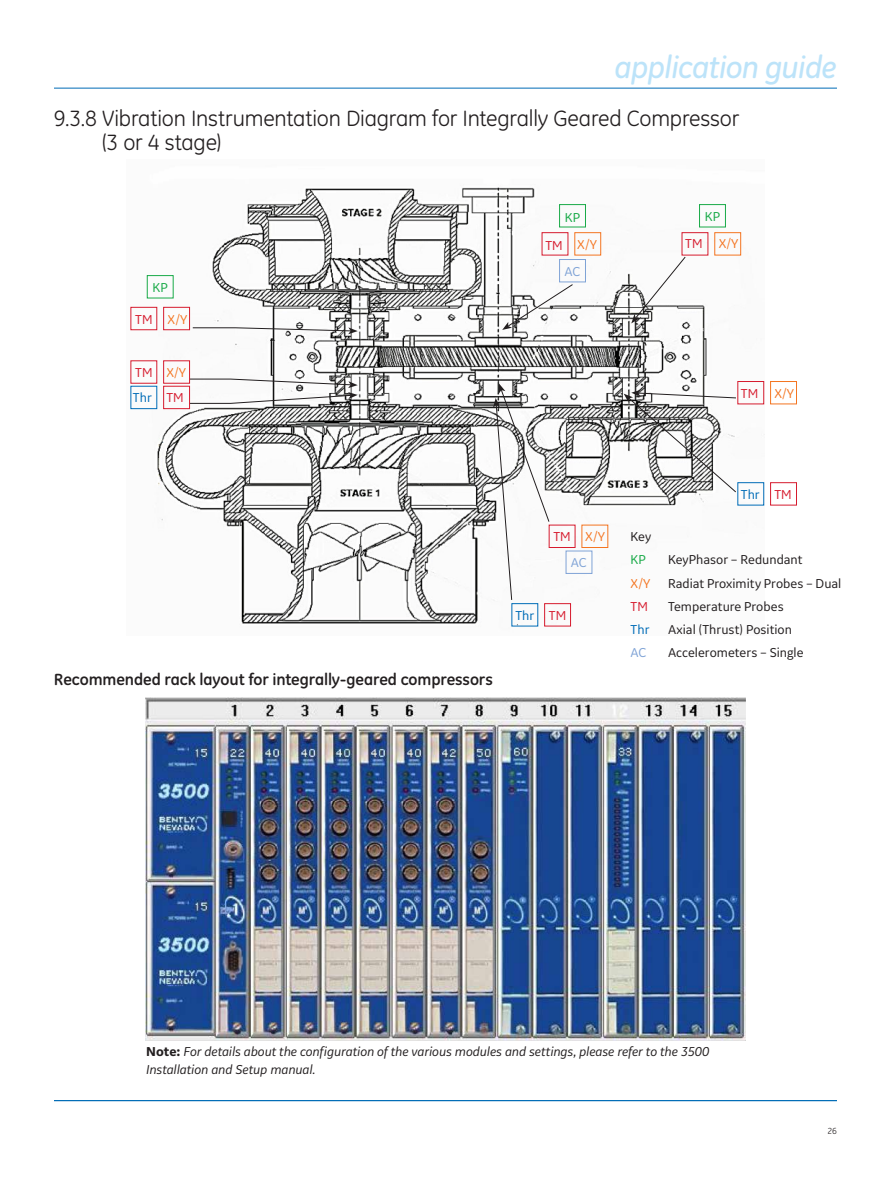
<style>
.page{position:relative;width:891px;height:1188px;background:#fff}
.page>*{position:absolute;margin:0;border:0;box-sizing:border-box;transform-origin:0 0}
.t1{font:italic 500 31.5px "GE Inspira";letter-spacing:-.025em;color:#bce3f9}
.t2{font:22.5px/24px "GE Inspira";letter-spacing:-.01em;color:#231f20}
.t3{font:700 16.5px "GE Inspira";letter-spacing:-.005em;color:#231f20}
.t4{font:italic 13.5px/18px "GE Inspira Sans";letter-spacing:-.005em;color:#231f20}
.t5{font:13.5px "GE Inspira Sans";color:#231f20}
.t6{font:13.5px "GE Inspira Sans";color:#f47521}
.t7{font:13.5px "GE Inspira Sans";letter-spacing:.005em;color:#d61b2e}
.t8{font:13.5px "GE Inspira Sans";color:#006cb7}
.t9{font:13.5px "GE Inspira Sans";letter-spacing:.005em;color:#19aa48}
.t10{font:13.5px "GE Inspira Sans";color:#7fa3d6}
.t11{font:9px "GE Inspira";color:#231f20}
.s1{font-weight:700;font-style:normal}
</style>
<div class="page">
<hr style="left:54px;top:88px;width:783px;height:1px;background:#006cb7">
<hr style="left:54px;top:1100px;width:783px;height:1px;background:#006cb7">
<img style="left:130px;top:187px;width:635px;height:440px">
<svg style="left:192px;top:327px;width:166px;height:7px"></svg>
<svg style="left:189px;top:378px;width:169px;height:26px"></svg>
<svg style="left:493px;top:383px;width:57px;height:218px"></svg>
<svg style="left:624px;top:390px;width:113px;height:103px"></svg>
<svg style="left:631px;top:256px;width:55px;height:67px"></svg>
<svg style="left:502px;top:284px;width:72px;height:46px"></svg>
<img style="left:145px;top:698px;width:601px;height:342px">
<div style="left:131px;top:307px;width:26px;height:23px;border:1px solid #d61b2e"></div>
<div style="left:131px;top:386px;width:26px;height:23px;border:1px solid #006cb7"></div>
<div style="left:512px;top:603px;width:26px;height:23px;border:1px solid #006cb7"></div>
<div style="left:738px;top:482px;width:26px;height:23px;border:1px solid #006cb7"></div>
<div style="left:738px;top:381px;width:26px;height:23px;border:1px solid #d61b2e"></div>
<div style="left:682px;top:232px;width:26px;height:23px;border:1px solid #d61b2e"></div>
<div style="left:542px;top:232px;width:26px;height:23px;border:1px solid #d61b2e"></div>
<div style="left:699px;top:204px;width:27px;height:23px;border:1px solid #19aa48"></div>
<div style="left:559px;top:204px;width:27px;height:23px;border:1px solid #19aa48"></div>
<div style="left:559px;top:259px;width:27px;height:23px;border:1px solid #7fa3d6"></div>
<div style="left:549px;top:525px;width:26px;height:23px;border:1px solid #d61b2e"></div>
<div style="left:566px;top:551px;width:26px;height:23px;border:1px solid #7fa3d6"></div>
<div style="left:147px;top:275px;width:26px;height:23px;border:1px solid #19aa48"></div>
<div style="left:163px;top:307px;width:27px;height:23px;border:1px solid #d61b2e"></div>
<div style="left:163px;top:361px;width:27px;height:22px;border:1px solid #d61b2e"></div>
<div style="left:163px;top:386px;width:27px;height:23px;border:1px solid #d61b2e"></div>
<div style="left:544px;top:603px;width:27px;height:23px;border:1px solid #d61b2e"></div>
<div style="left:770px;top:482px;width:27px;height:23px;border:1px solid #d61b2e"></div>
<div style="left:770px;top:381px;width:27px;height:23px;border:1px solid #f47521"></div>
<div style="left:715px;top:232px;width:26px;height:23px;border:1px solid #f47521"></div>
<div style="left:575px;top:232px;width:26px;height:23px;border:1px solid #f47521"></div>
<div style="left:582px;top:525px;width:26px;height:23px;border:1px solid #f47521"></div>
<h1 class="t1" style="left:614px;top:49px;width:224px">application guide</h1>
<h2 class="t2" style="left:102px;top:106px;width:639px;text-indent:-48px">9.3.8 Vibration Instrumentation Diagram for Integrally Geared Compressor (3 or 4 stage)</h2>
<p class="t9" style="left:565px;top:209px;width:17px">KP</p>
<p class="t9" style="left:705px;top:208px;width:17px">KP</p>
<p class="t9" style="left:153px;top:279px;width:17px">KP</p>
<p class="t7" style="left:135px;top:311px;width:19px">TM</p>
<p class="t6" style="left:168px;top:311px;width:21px">X/Y</p>
<p class="t7" style="left:135px;top:364px;width:19px">TM</p>
<p class="t8" style="left:133px;top:389px;width:20px">Thr</p>
<p class="t6" style="left:166px;top:364px;width:21px">X/Y</p>
<p class="t7" style="left:166px;top:389px;width:19px">TM</p>
<p class="t7" style="left:545px;top:237px;width:19px">TM</p>
<p class="t6" style="left:577px;top:236px;width:21px">X/Y</p>
<p class="t10" style="left:565px;top:263px;width:18px">AC</p>
<p class="t7" style="left:685px;top:235px;width:19px">TM</p>
<p class="t6" style="left:719px;top:235px;width:21px">X/Y</p>
<p class="t7" style="left:741px;top:385px;width:19px">TM</p>
<p class="t6" style="left:774px;top:385px;width:21px">X/Y</p>
<p class="t3" style="left:54px;top:669px;width:440px">Recommended rack layout for integrally-geared compressors</p>
<p class="t7" style="left:553px;top:528px;width:19px">TM</p>
<p class="t6" style="left:585px;top:528px;width:21px">X/Y</p>
<p class="t10" style="left:571px;top:554px;width:18px">AC</p>
<p class="t8" style="left:515px;top:607px;width:20px">Thr</p>
<p class="t7" style="left:549px;top:607px;width:19px">TM</p>
<p class="t8" style="left:741px;top:486px;width:20px">Thr</p>
<p class="t7" style="left:774px;top:486px;width:19px">TM</p>
<p class="t5" style="left:631px;top:528px;width:22px">Key</p>
<p class="t9" style="left:631px;top:551px;width:17px">KP</p>
<p class="t5" style="left:668px;top:551px;width:136px">KeyPhasor – Redundant</p>
<p class="t6" style="left:631px;top:575px;width:21px">X/Y</p>
<p class="t5" style="left:668px;top:575px;width:175px">Radiat Proximity Probes – Dual</p>
<p class="t7" style="left:631px;top:598px;width:19px">TM</p>
<p class="t5" style="left:668px;top:598px;width:117px">Temperature Probes</p>
<p class="t8" style="left:631px;top:621px;width:20px">Thr</p>
<p class="t5" style="left:668px;top:621px;width:125px">Axial (Thrust) Position</p>
<p class="t10" style="left:631px;top:644px;width:18px">AC</p>
<p class="t5" style="left:668px;top:644px;width:137px">Accelerometers – Single</p>
<p class="t4" style="left:146px;top:1042px;width:565px"><span class="s1">Note:</span> For details about the configuration of the various modules and settings, please refer to the 3500<br>Installation and Setup manual.</p>
<p class="t11" style="left:828px;top:1126px;width:11px">26</p>
</div>
